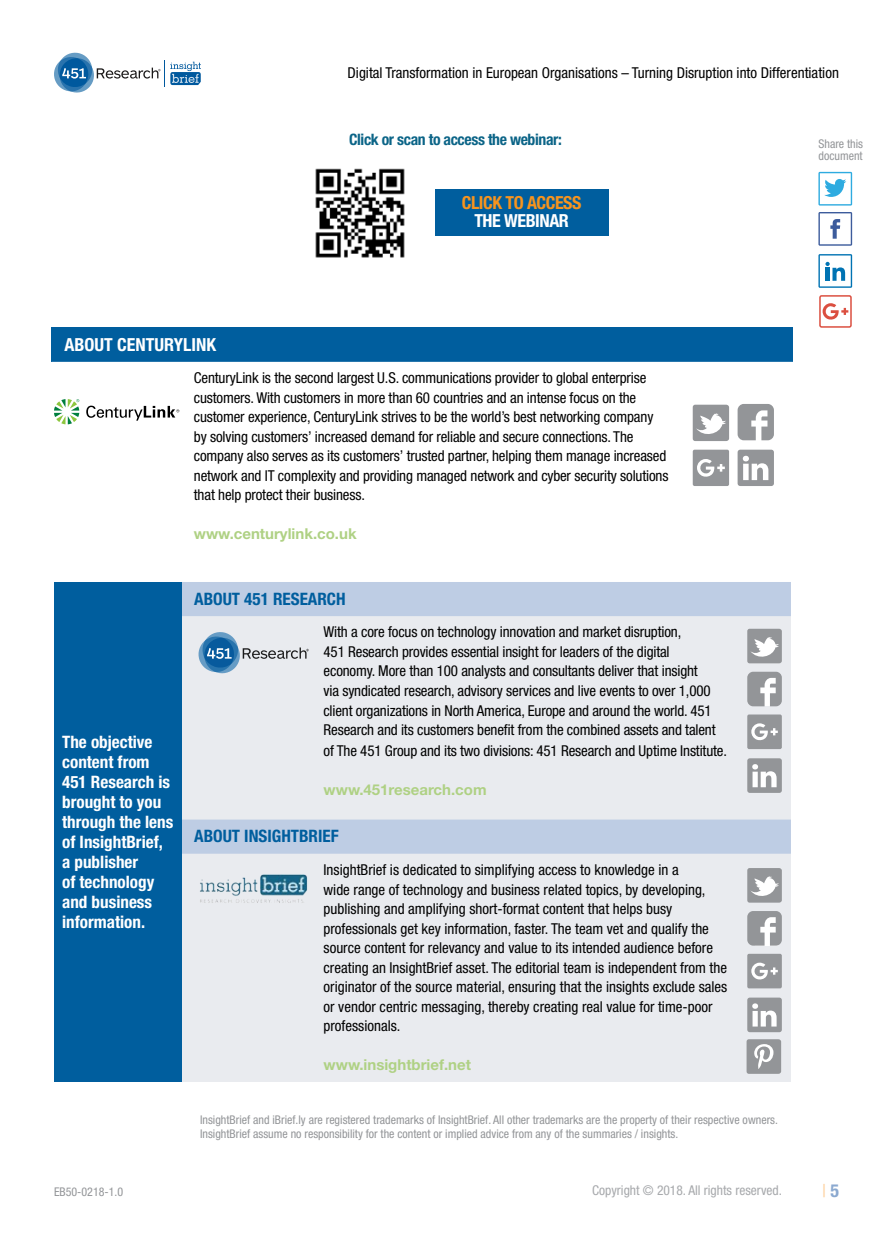
<style>
.page{position:relative;width:893px;height:1255px;background:#fff}
.page>*{position:absolute;margin:0;border:0;box-sizing:border-box;transform-origin:0 0}
.t1{font:700 condensed 18px "Helvetica Neue LT Std";color:#fff}
.t2{font:700 condensed 18px "Helvetica Neue LT Std";letter-spacing:-.025em;color:#f7941e}
.t3{font:700 condensed 18px "Helvetica Neue LT Std";letter-spacing:-.025em;color:#fff}
.t4{font:condensed 18px "Helvetica Neue LT Std";color:#fed09e}
.t5{font:700 condensed 17.1px/20px "Helvetica Neue LT Std";color:#fff}
.t6{font:700 condensed 17.1px "Helvetica Neue LT Std";color:#005e9e}
.t7{font:700 condensed 15.75px "Helvetica Neue LT Std";letter-spacing:-.025em;color:#0b6487}
.t8{font:condensed 15px/19.5px "Helvetica Neue LT Std";letter-spacing:-.01em;color:#000}
.t9{font:700 15px "Helvetica Neue LT Std";color:#afd184}
.t10{font:condensed 13.5px "Helvetica Neue LT Std";color:#a7a9ac}
.t11{font:condensed 12px/13.5px "Helvetica Neue LT Std";color:#939598}
.s1{font-weight:700;color:#8ba9d0}
</style>
<div class="page">
<svg style="left:54px;top:52px;width:147px;height:41px"></svg>
<div style="left:54px;top:582px;width:737px;height:499px;background:#e9ebef"></div>
<div style="left:181px;top:582px;width:610px;height:34px;background:#becde4"></div>
<div style="left:181px;top:819px;width:610px;height:34px;background:#becde4"></div>
<div style="left:747px;top:628px;width:35px;height:35px;background:#939598;border-radius:3px"></div>
<svg style="left:751px;top:637px;width:28px;height:20px"></svg>
<svg style="left:199px;top:632px;width:110px;height:42px"></svg>
<svg style="left:747px;top:758px;width:35px;height:34px"></svg>
<svg style="left:747px;top:671px;width:35px;height:35px"></svg>
<svg style="left:747px;top:714px;width:35px;height:35px"></svg>
<img style="left:200px;top:874px;width:108px;height:29px">
<div style="left:54px;top:582px;width:127px;height:499px;background:#005e9e"></div>
<div style="left:52px;top:328px;width:741px;height:34px;background:#005e9e"></div>
<div style="left:693px;top:404px;width:36px;height:37px;background:#939598;border-radius:3px"></div>
<svg style="left:696px;top:413px;width:30px;height:21px"></svg>
<svg style="left:738px;top:449px;width:36px;height:37px"></svg>
<svg style="left:738px;top:404px;width:36px;height:36px"></svg>
<svg style="left:54px;top:399px;width:25px;height:25px"></svg>
<svg style="left:86px;top:405px;width:93px;height:15px"></svg>
<svg style="left:693px;top:449px;width:36px;height:37px"></svg>
<img style="left:315px;top:168px;width:90px;height:90px">
<div style="left:435px;top:189px;width:173px;height:46px;background:#005e9e"></div>
<svg style="left:818px;top:254px;width:34px;height:34px"></svg>
<svg style="left:818px;top:212px;width:34px;height:34px"></svg>
<svg style="left:818px;top:172px;width:34px;height:33px"></svg>
<svg style="left:819px;top:295px;width:32px;height:32px"></svg>
<div style="left:747px;top:868px;width:35px;height:34px;background:#939598;border-radius:3px"></div>
<svg style="left:751px;top:876px;width:28px;height:20px"></svg>
<svg style="left:747px;top:997px;width:35px;height:35px"></svg>
<svg style="left:747px;top:911px;width:35px;height:34px"></svg>
<svg style="left:747px;top:953px;width:35px;height:35px"></svg>
<div style="left:747px;top:1039px;width:34px;height:34px;background:#939598;border-radius:3px"></div>
<svg style="left:754px;top:1044px;width:19px;height:24px"></svg>
<p class="t8" style="left:348px;top:63px;width:493px">Digital Transformation in European Organisations – Turning Disruption into Differentiation</p>
<p class="t7" style="left:349px;top:130px;width:214px">Click or scan to access the webinar:</p>
<p class="t2" style="left:462px;top:192px;width:121px">CLICK TO ACCESS</p>
<p class="t3" style="left:474px;top:210px;width:96px">THE WEBINAR</p>
<p class="t11" style="left:818px;top:137px;width:46px;line-height:12px">Share this document</p>
<p class="t1" style="left:64px;top:334px;width:153px">ABOUT CENTURYLINK</p>
<p class="t8" style="left:194px;top:368px;width:476px">CenturyLink is the second largest U.S. communications provider to global enterprise customers. With customers in more than 60 countries and an intense focus on the customer experience, CenturyLink strives to be the world’s best networking company by solving customers’ increased demand for reliable and secure connections. The company also serves as its customers’ trusted partner, helping them manage increased network and IT complexity and providing managed network and cyber security solutions that help protect their business.</p>
<p class="t9" style="left:194px;top:524px;width:164px">www.centurylink.co.uk</p>
<p class="t5" style="left:62px;top:731px;width:113px">The objective content from<br>451 Research is brought to you through the lens of InsightBrief, a publisher<br>of technology and business information.</p>
<p class="t6" style="left:194px;top:588px;width:153px">ABOUT 451 RESEARCH</p>
<p class="t8" style="left:324px;top:622px;width:405px">With a core focus on technology innovation and market disruption,<br>451 Research provides essential insight for leaders of the digital<br>economy. More than 100 analysts and consultants deliver that insight<br>via syndicated research, advisory services and live events to over 1,000 client organizations in North America, Europe and around the world. 451<br>Research and its customers benefit from the combined assets and talent of The 451 Group and its two divisions: 451 Research and Uptime Institute.</p>
<p class="t9" style="left:324px;top:780px;width:165px">www.451research.com</p>
<p class="t6" style="left:194px;top:826px;width:146px">ABOUT INSIGHTBRIEF</p>
<p class="t8" style="left:324px;top:859px;width:405px">InsightBrief is dedicated to simplifying access to knowledge in a<br>wide range of technology and business related topics, by developing, publishing and amplifying short-format content that helps busy professionals get key information, faster. The team vet and qualify the source content for relevancy and value to its intended audience before creating an InsightBrief asset. The editorial team is independent from the originator of the source material, ensuring that the insights exclude sales or vendor centric messaging, thereby creating real value for time-poor professionals.</p>
<p class="t9" style="left:324px;top:1055px;width:149px">www.insightbrief.net</p>
<p class="t11" style="left:200px;top:1112px;width:579px">InsightBrief and iBrief.ly are registered trademarks of InsightBrief. All other trademarks are the property of their respective owners.<br>InsightBrief assume no responsibility for the content or implied advice from any of the summaries / insights.</p>
<p class="t11" style="left:54px;top:1184px;width:71px">EB50-0218-1.0</p>
<p class="t10" style="left:592px;top:1182px;width:191px">Copyright © 2018. All rights reserved.</p>
<p class="t4" style="left:822px;top:1180px;width:18px">|<span class="s1">5</span></p>
</div>
